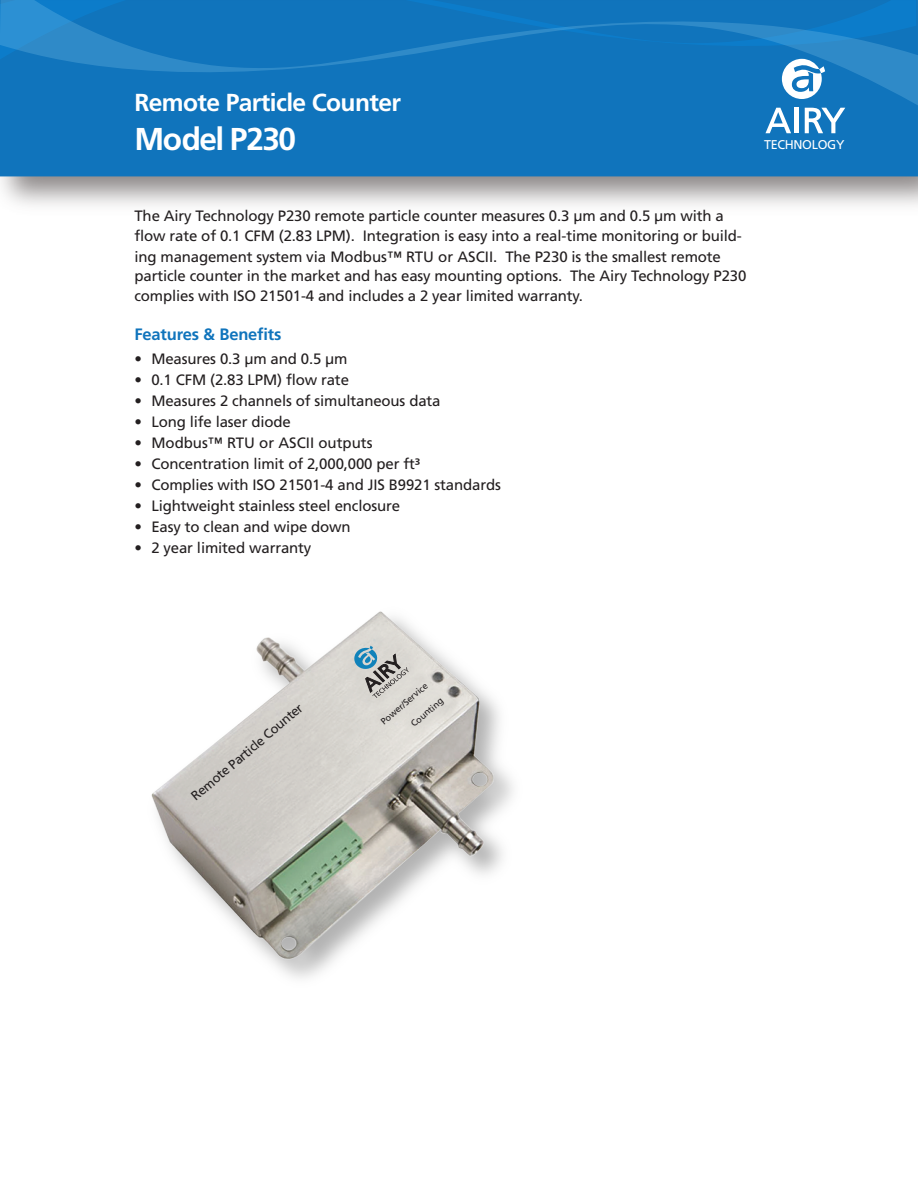
<style>
.page{position:relative;width:918px;height:1188px;background:#fff}
.page>*{position:absolute;margin:0;border:0;box-sizing:border-box;transform-origin:0 0}
.t1{font:700 31.65px "Frutiger";letter-spacing:-.05em;color:#fff}
.t2{font:700 24.6px "Frutiger";letter-spacing:-.025em;color:#fff}
.t3{font:700 16.5px "Frutiger";letter-spacing:-.01em;color:#1074bc}
.t4{font:15px/19.5px "Frutiger";letter-spacing:-.01em;color:#231f20}
.t5{font:13.05px "Frutiger";color:#231f20}
.t6{font:12.75px "Frutiger";letter-spacing:-.025em;color:#fff}
.t7{font:9px "Frutiger";color:#231f20}
</style>
<div class="page">
<img style="left:0;top:176px;width:918px;height:30px">
<div style="left:0;top:0;width:918px;height:176px;background:#1074bc"></div>
<svg style="left:0;top:0;width:918px;height:105px"></svg>
<svg style="left:782px;top:59px;width:43px;height:40px"></svg>
<svg style="left:765px;top:108px;width:26px;height:25px"></svg>
<hr style="left:795px;top:108px;width:4px;height:25px;background:#fff">
<svg style="left:805px;top:108px;width:40px;height:25px"></svg>
<img style="left:151px;top:611px;width:362px;height:368px">
<svg style="left:353px;top:646px;width:56px;height:52px;background:#adb6b7"></svg>
<h2 class="t2" style="left:134px;top:88px;width:268px">Remote Particle Counter</h2>
<h1 class="t1" style="left:134px;top:121px;width:163px">Model P230</h1>
<p class="t6" style="left:764px;top:137px;width:82px">TECHNOLOGY</p>
<p class="t4" style="left:134px;top:206px;width:609px">The Airy Technology P230 remote particle counter measures 0.3 µm and 0.5 µm with a flow rate of 0.1 CFM (2.83 LPM). Integration is easy into a real-time monitoring or build-</p>
<p class="t4" style="left:134px;top:247px;width:613px">ing management system via Modbus™ RTU or ASCII. The P230 is the smallest remote particle counter in the market and has easy mounting options. The Airy Technology P230 complies with ISO 21501-4 and includes a 2 year limited warranty.</p>
<p class="t3" style="left:134px;top:324px;width:149px">Features &amp; Benefits</p>
<p class="t4" style="left:134px;top:349px;width:215px">• Measures 0.3 µm and 0.5 µm</p>
<p class="t4" style="left:134px;top:370px;width:216px">• 0.1 CFM (2.83 LPM) flow rate</p>
<p class="t4" style="left:134px;top:391px;width:308px">• Measures 2 channels of simultaneous data</p>
<p class="t4" style="left:134px;top:412px;width:158px">• Long life laser diode</p>
<p class="t4" style="left:134px;top:433px;width:240px">• Modbus™ RTU or ASCII outputs</p>
<p class="t4" style="left:134px;top:454px;width:287px">• Concentration limit of 2,000,000 per ft³</p>
<p class="t4" style="left:134px;top:475px;width:368px">• Complies with ISO 21501-4 and JIS B9921 standards</p>
<p class="t4" style="left:134px;top:496px;width:267px">• Lightweight stainless steel enclosure</p>
<p class="t4" style="left:134px;top:517px;width:218px">• Easy to clean and wipe down</p>
<p class="t4" style="left:134px;top:538px;width:178px">• 2 year limited warranty</p>
<p class="t5" style="left:188px;top:791px;width:143px;rotate:-40deg">Remote Particle Counter</p>
<p class="t7" style="left:379px;top:718px;width:60px;rotate:-40deg">Power/Service</p>
<p class="t7" style="left:409px;top:721px;width:41px;rotate:-40deg">Counting</p>
</div>
